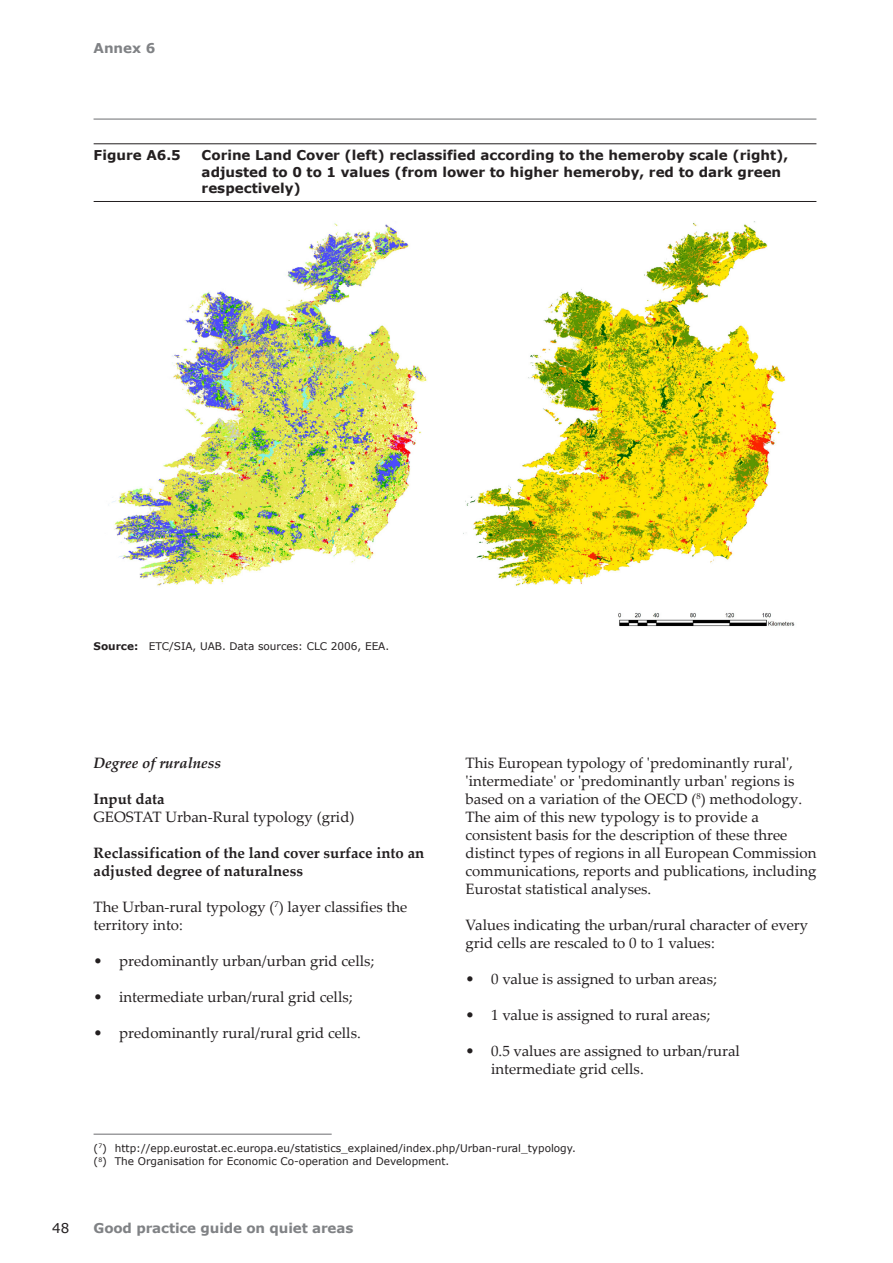
<style>
.page{position:relative;width:893px;height:1263px;background:#fff}
.page>*{position:absolute;margin:0;border:0;box-sizing:border-box;transform-origin:0 0}
.Body_Text{font:15px/18px "Palatino Linotype";color:#231f20}
.Body_Text-2{font:700 15px/18px "Palatino Linotype";color:#231f20}
.heading_3_no_indent{font:italic 700 15px "Palatino Linotype";color:#231f20}
.Figure_Title{font:700 13.5px/16.5px "Verdana";color:#231f20}
.t1{font:700 13.5px "Verdana";letter-spacing:-.01em;color:#808285}
.t2{font:13.5px "Verdana";color:#231f20}
.Footnote{font:10.5px "Verdana";color:#231f20}
.Footnote_no_line_abo{font:10.5px "Verdana";color:#231f20}
.Note_Source{font:10.5px "Verdana";color:#231f20}
.s1{font-weight:700}
</style>
<div class="page">
<hr style="left:94px;top:119px;width:722px;height:1px;background:#6c6d70">
<hr style="left:94px;top:144px;width:722px;height:1px;background:#231f20">
<hr style="left:94px;top:201px;width:722px;height:1px;background:#231f20">
<hr style="left:94px;top:1134px;width:238px;height:1px;background:#6c6d70">
<img style="left:108px;top:221px;width:687px;height:406px">
<p class="t1" style="left:94px;top:39px;width:63px">Annex 6</p>
<p class="Figure_Title" style="left:94px;top:147px;width:89px">Figure A6.5</p>
<p class="Figure_Title" style="left:202px;top:147px;width:588px">Corine Land Cover (left) reclassified according to the hemeroby scale (right), adjusted to 0 to 1 values (from lower to higher hemeroby, red to dark green respectively)</p>
<p class="Note_Source" style="left:94px;top:639px;width:297px"><span class="s1">Source:</span> ETC/SIA, UAB. Data sources: CLC 2006, EEA.</p>
<p class="heading_3_no_indent" style="left:94px;top:752px;width:129px">Degree of ruralness</p>
<p class="Body_Text" style="left:94px;top:789px;width:262px"><span class="s1">Input data<br></span>GEOSTAT Urban-Rural typology (grid)</p>
<p class="Body_Text-2" style="left:94px;top:843px;width:332px">Reclassification of the land cover surface into an adjusted degree of naturalness</p>
<p class="Body_Text" style="left:94px;top:897px;width:315px">The Urban-rural typology (<sup>7</sup>) layer classifies the territory into:</p>
<p class="Body_Text" style="left:94px;top:951px;width:282px">• predominantly urban/urban grid cells;</p>
<p class="Body_Text" style="left:94px;top:987px;width:260px">• intermediate urban/rural grid cells;</p>
<p class="Body_Text" style="left:94px;top:1023px;width:269px">• predominantly rural/rural grid cells.</p>
<p class="Body_Text" style="left:466px;top:753px;width:352px">This European typology of 'predominantly rural', 'intermediate' or 'predominantly urban' regions is based on a variation of the OECD (<sup>8</sup>) methodology.<br>The aim of this new typology is to provide a consistent basis for the description of these three distinct types of regions in all European Commission communications, reports and publications, including Eurostat statistical analyses.</p>
<p class="Body_Text" style="left:466px;top:915px;width:344px">Values indicating the urban/rural character of every grid cells are rescaled to 0 to 1 values:</p>
<p class="Body_Text" style="left:466px;top:969px;width:253px">• 0 value is assigned to urban areas;</p>
<p class="Body_Text" style="left:466px;top:1005px;width:246px">• 1 value is assigned to rural areas;</p>
<p class="Body_Text" style="left:491px;top:1041px;width:250px;text-indent:-26px">• 0.5 values are assigned to urban/rural intermediate grid cells.</p>
<p class="Footnote" style="left:94px;top:1140px;width:484px">(<sup>7</sup>) http://epp.eurostat.ec.europa.eu/statistics_explained/index.php/Urban-rural_typology.</p>
<p class="Footnote_no_line_abo" style="left:94px;top:1154px;width:357px">(<sup>8</sup>) The Organisation for Economic Co-operation and Development.</p>
<p class="t2" style="left:52px;top:1219px;width:19px">48</p>
<p class="t1" style="left:94px;top:1219px;width:261px">Good practice guide on quiet areas</p>
</div>
